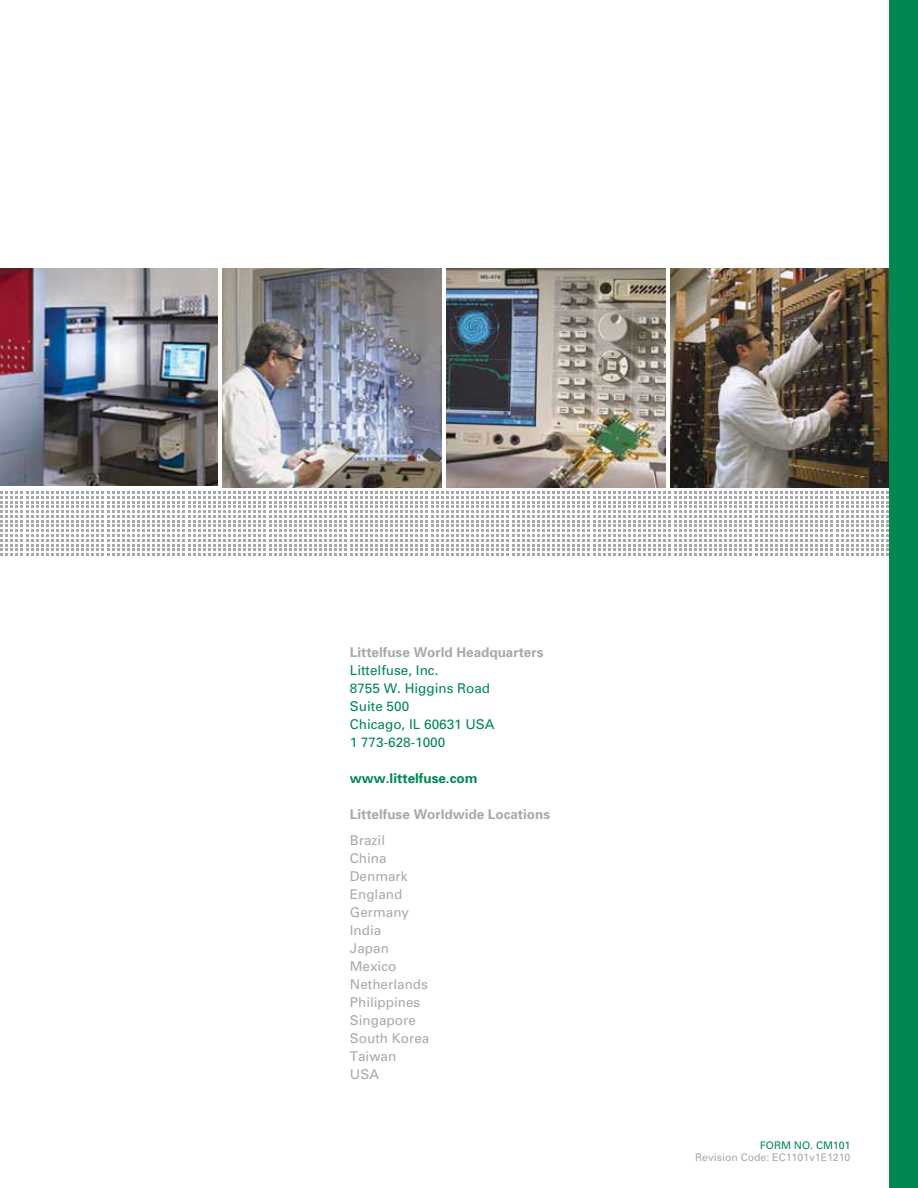
<style>
.page{position:relative;width:918px;height:1188px;background:#fff}
.page>*{position:absolute;margin:0;border:0;box-sizing:border-box;transform-origin:0 0}
.t1{font:13.5px/18px "Univers";color:#a7a9ac}
.t2{font:13.5px/18px "Univers";color:#008752}
.t3{font:700 13.5px "Univers";color:#a7a9ac}
.t4{font:700 13.5px "Univers";color:#008752}
.t5{font:10.5px "Univers";color:#a7a9ac}
.t6{font:10.5px "Univers";color:#008752}
</style>
<div class="page">
<img style="left:0;top:268px;width:217px;height:218px">
<svg style="left:0;top:489px;width:890px;height:67px"></svg>
<img style="left:446px;top:268px;width:220px;height:219px">
<img style="left:223px;top:268px;width:219px;height:219px">
<img style="left:670px;top:268px;width:220px;height:219px">
<div style="left:890px;top:0;width:28px;height:1188px;background:#008752"></div>
<p class="t3" style="left:350px;top:643px;width:195px">Littelfuse World Headquarters</p>
<p class="t2" style="left:350px;top:661px;width:146px">Littelfuse, Inc.<br>8755 W. Higgins Road<br>Suite 500<br>Chicago, IL 60631 USA<br>1 773-628-1000</p>
<p class="t4" style="left:350px;top:769px;width:129px">www.littelfuse.com</p>
<p class="t3" style="left:350px;top:805px;width:202px">Littelfuse Worldwide Locations</p>
<p class="t1" style="left:350px;top:831px;width:81px">Brazil<br>China<br>Denmark<br>England<br>Germany<br>India<br>Japan<br>Mexico<br>Netherlands<br>Philippines<br>Singapore<br>South Korea<br>Taiwan<br>USA</p>
<p class="t6" style="left:760px;top:1139px;width:92px">FORM NO. CM101</p>
<p class="t5" style="left:695px;top:1151px;width:157px">Revision Code: EC1101v1E1210</p>
</div>
